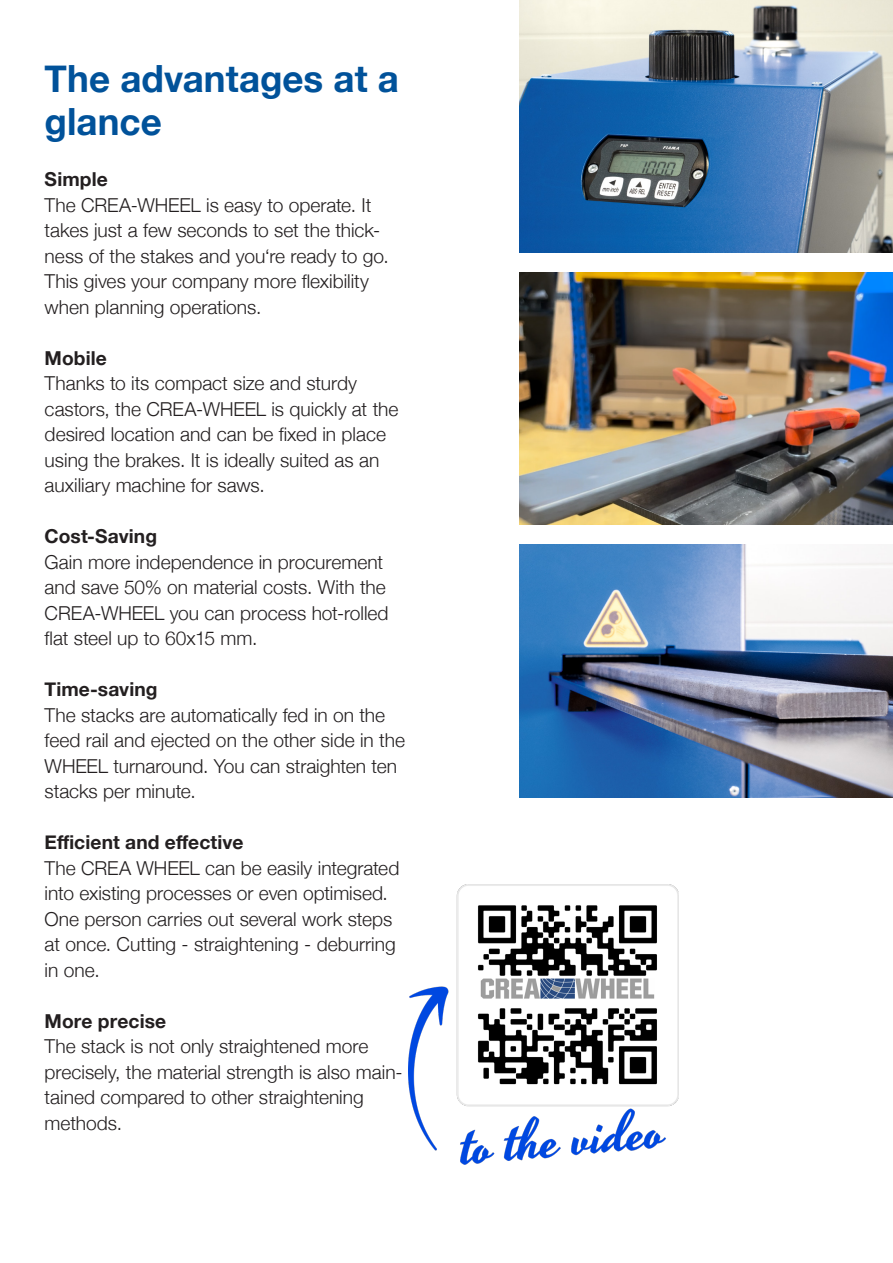
<style>
.page{position:relative;width:893px;height:1263px;background:#fff}
.page>*{position:absolute;margin:0;border:0;box-sizing:border-box;transform-origin:0 0}
.t1{font:700 37.5px/43.5px "Helvetica Neue";color:#01529a}
.t2{font:300 19.2px/25.5px "Helvetica Neue";color:#231f20}
.t3{font:700 19.2px "Helvetica Neue";letter-spacing:.005em;color:#231f20}
</style>
<div class="page">
<img style="left:520px;top:0;width:373px;height:253px">
<img style="left:520px;top:545px;width:373px;height:252px">
<img style="left:520px;top:272px;width:373px;height:253px">
<img style="left:408px;top:884px;width:270px;height:281px">
<div style="left:477px;top:999px;width:178px;height:8px;background:#fff"></div>
<p class="t1" style="left:45px;top:58px;width:356px">The advantages at a glance</p>
<p class="t3" style="left:45px;top:164px;width:65px">Simple</p>
<p class="t2" style="left:45px;top:191px;width:346px">The CREA-WHEEL is easy to operate. It takes just a few seconds to set the thick&shy;ness of the stakes and you‘re ready to go.<br>This gives your company more flexibility when planning operations.</p>
<p class="t3" style="left:45px;top:343px;width:64px">Mobile</p>
<p class="t2" style="left:45px;top:369px;width:355px">Thanks to its compact size and sturdy castors, the CREA-WHEEL is quickly at the desired location and can be fixed in place using the brakes. It is ideally suited as an auxiliary machine for saws.</p>
<p class="t3" style="left:45px;top:521px;width:114px">Cost-Saving</p>
<p class="t2" style="left:45px;top:548px;width:345px">Gain more independence in procurement and save 50% on material costs. With the CREA-WHEEL you can process hot-rolled flat steel up to 60x15 mm.</p>
<p class="t3" style="left:45px;top:674px;width:115px">Time-saving</p>
<p class="t2" style="left:45px;top:701px;width:362px">The stacks are automatically fed in on the feed rail and ejected on the other side in the WHEEL turnaround. You can straighten ten stacks per minute.</p>
<p class="t3" style="left:45px;top:827px;width:200px">Efficient and effective</p>
<p class="t2" style="left:45px;top:854px;width:356px">The CREA WHEEL can be easily integrated into existing processes or even optimised.<br>One person carries out several work steps at once. Cutting - straightening - deburring in one.</p>
<p class="t3" style="left:45px;top:1006px;width:123px">More precise</p>
<p class="t2" style="left:45px;top:1032px;width:359px">The stack is not only straightened more precisely, the material strength is also main&shy;tained compared to other straightening methods.</p>
</div>
